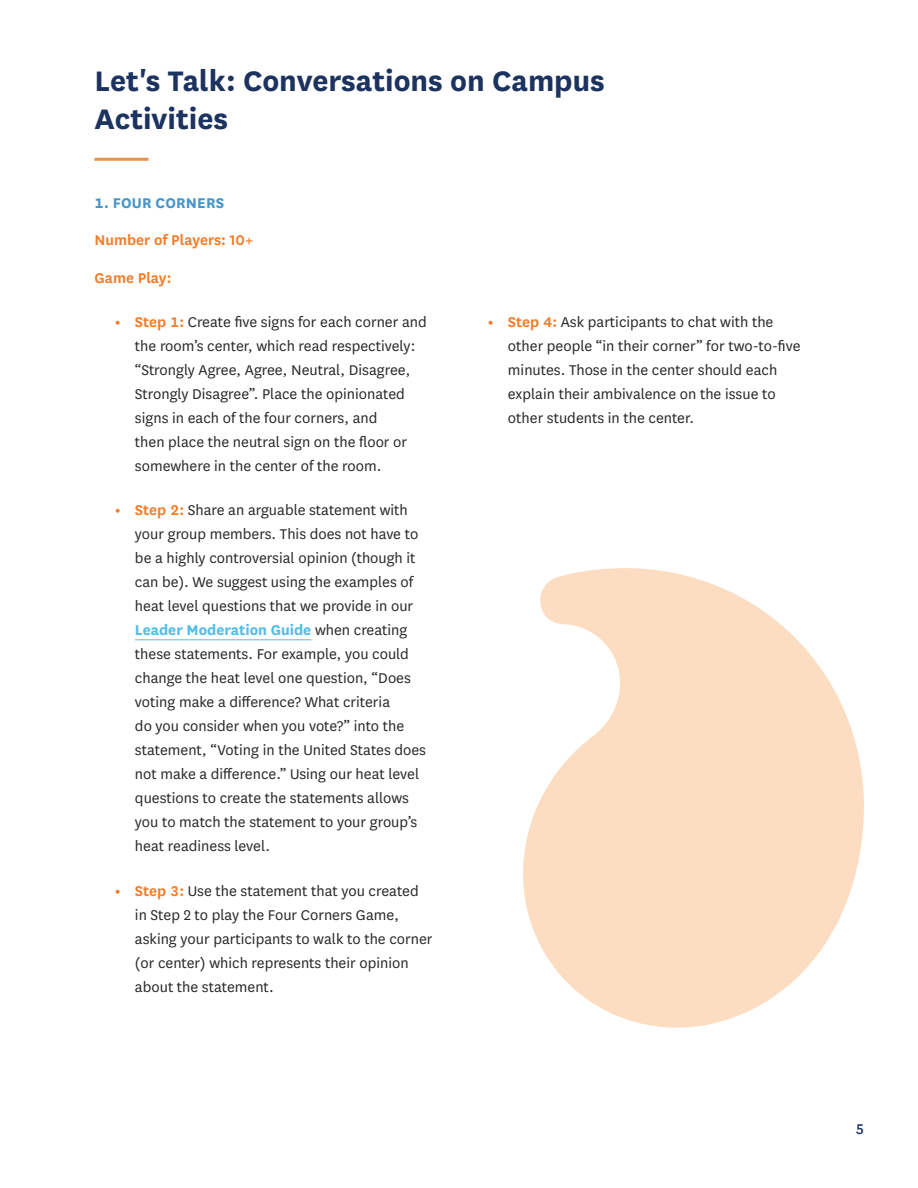
<style>
.page{position:relative;width:918px;height:1188px;background:#fff}
.page>*{position:absolute;margin:0;border:0;box-sizing:border-box;transform-origin:0 0}
.t1{font:700 33px/37.5px "National";color:#1c325f}
.t2{font:16.5px/24px "National";color:#292829}
.t3{font:600 16.5px "National";color:#f47c29}
.t4{font:700 16.5px "National";letter-spacing:.01em;color:#4696c8}
.t5{font:500 16.5px "National";color:#1c325f}
.s1{font-weight:700;color:#f47c29}
.s2{font-weight:600;color:#f47c29}
.s3{font-weight:700;color:#51bde8}
</style>
<div class="page">
<hr style="left:135px;top:640px;width:176px;height:1px;background:#51bde8">
<hr style="left:94px;top:158px;width:54px;height:3px;background:#e99348">
<svg style="left:523px;top:568px;width:341px;height:460px;fill:#fcddc2"></svg>
<h1 class="t1" style="left:94px;top:60px;width:512px">Let's Talk: Conversations on Campus<br>Activities</h1>
<p class="t4" style="left:94px;top:191px;width:131px">1. FOUR CORNERS</p>
<p class="t3" style="left:94px;top:229px;width:160px">Number of Players: 10+</p>
<p class="t3" style="left:94px;top:266px;width:79px">Game Play:</p>
<p class="t2" style="left:135px;top:309px;width:293px;text-indent:-20px"><span class="s1">•</span> <span class="s2">Step 1:</span> Create five signs for each corner and the room’s center, which read respectively: “Strongly Agree, Agree, Neutral, Disagree, Strongly Disagree”. Place the opinionated signs in each of the four corners, and<br>then place the neutral sign on the floor or somewhere in the center of the room.</p>
<p class="t2" style="left:135px;top:498px;width:293px;text-indent:-20px"><span class="s1">•</span> <span class="s2">Step 2:</span> Share an arguable statement with your group members. This does not have to be a highly controversial opinion (though it can be). We suggest using the examples of heat level questions that we provide in our <span class="s3">Leader Moderation Guide</span> when creating these statements. For example, you could change the heat level one question, “Does voting make a difference? What criteria<br>do you consider when you vote?” into the statement, “Voting in the United States does not make a difference.” Using our heat level questions to create the statements allows you to match the statement to your group’s heat readiness level.</p>
<p class="t2" style="left:135px;top:878px;width:299px;text-indent:-20px"><span class="s1">•</span> <span class="s2">Step 3:</span> Use the statement that you created in Step 2 to play the Four Corners Game, asking your participants to walk to the corner (or center) which represents their opinion about the statement.</p>
<p class="t2" style="left:508px;top:309px;width:294px;text-indent:-20px"><span class="s1">•</span> <span class="s2">Step 4:</span> Ask participants to chat with the other people “in their corner” for two-to-five minutes. Those in the center should each explain their ambivalence on the issue to other students in the center.</p>
<p class="t5" style="left:856px;top:1118px;width:9px">5</p>
</div>
